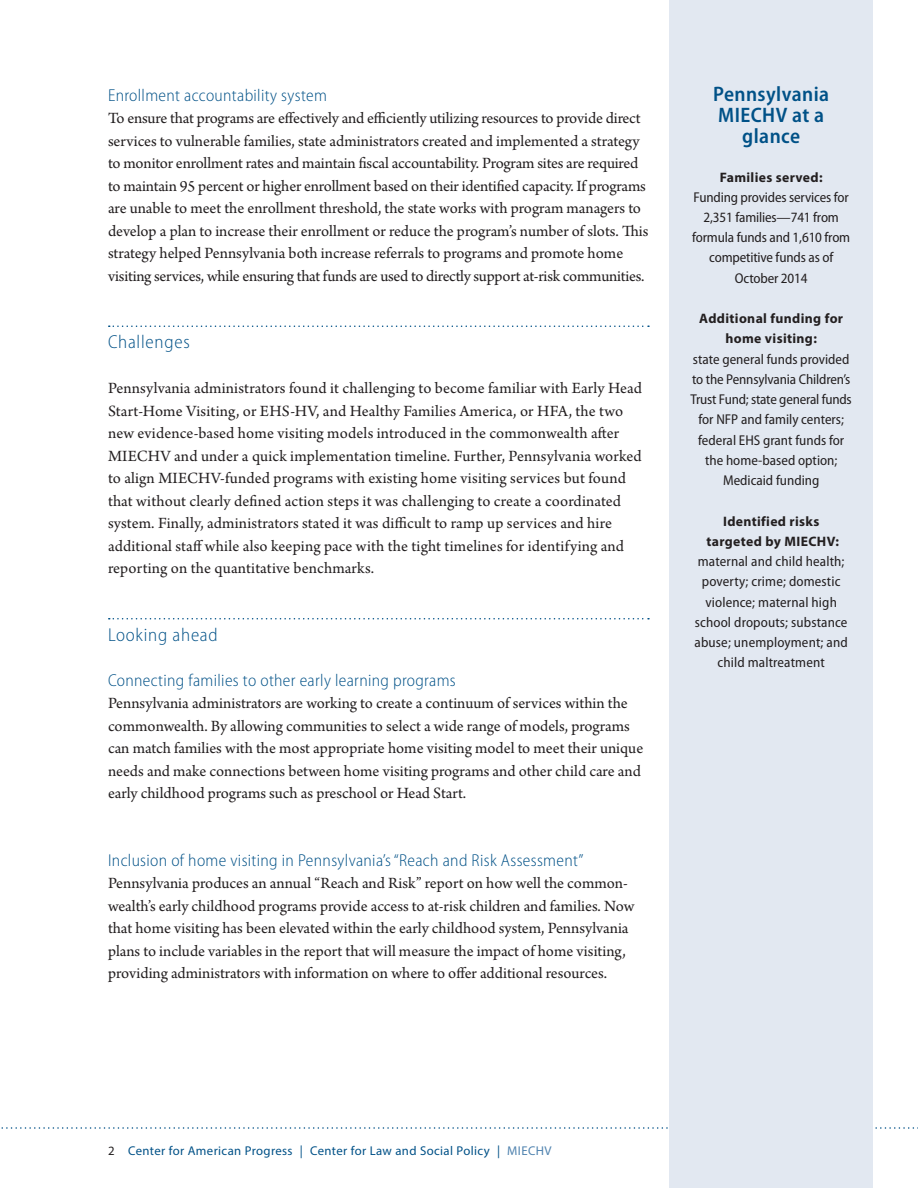
<style>
.page{position:relative;width:918px;height:1188px;background:#fff}
.page>*{position:absolute;margin:0;border:0;box-sizing:border-box;transform-origin:0 0}
.t1{font:600 semi-condensed 21px/21px "Myriad Pro";letter-spacing:.02em;color:#005187;text-align:center}
.t2{font:300 semi-condensed 18.75px "Myriad Pro";letter-spacing:.04em;color:#005187}
.t3{font:300 semi-condensed 17.25px "Myriad Pro";letter-spacing:.02em;color:#005187}
.t4{font:16.5px/22.5px "Arno Pro";color:#231f20}
.t5{font:semi-condensed 14.25px/20.2px "Myriad Pro";color:#231f20;text-align:center}
.t6{font:700 13.65px/20.2px "Myriad Pro";letter-spacing:.025em;color:#231f20;text-align:center}
.t7{font:12.75px "Myriad Pro";letter-spacing:.03em;color:#005187}
.s1{color:#231f20}
.s2{color:#5083af}
</style>
<div class="page">
<svg style="left:1px;top:1127px;width:917px;height:2px"></svg>
<div style="left:669px;top:0;width:204px;height:1188px;background:#e2e8f1"></div>
<svg style="left:109px;top:326px;width:540px;height:1px"></svg>
<svg style="left:109px;top:618px;width:540px;height:2px"></svg>
<p class="t3" style="left:108px;top:85px;width:220px">Enrollment accountability system</p>
<p class="t4" style="left:108px;top:108px;width:542px">To ensure that programs are effectively and efficiently utilizing resources to provide direct services to vulnerable families, state administrators created and implemented a strategy to monitor enrollment rates and maintain fiscal accountability. Program sites are required to maintain 95 percent or higher enrollment based on their identified capacity. If programs are unable to meet the enrollment threshold, the state works with program managers to develop a plan to increase their enrollment or reduce the program’s number of slots. This strategy helped Pennsylvania both increase referrals to programs and promote home visiting services, while ensuring that funds are used to directly support at-risk communities.</p>
<p class="t2" style="left:108px;top:332px;width:83px">Challenges</p>
<p class="t4" style="left:108px;top:378px;width:535px">Pennsylvania administrators found it challenging to become familiar with Early Head Start-Home Visiting, or EHS-HV, and Healthy Families America, or HFA, the two new evidence-based home visiting models introduced in the commonwealth after MIECHV and under a quick implementation timeline. Further, Pennsylvania worked to align MIECHV-funded programs with existing home visiting services but found that without clearly defined action steps it was challenging to create a coordinated system. Finally, administrators stated it was difficult to ramp up services and hire additional staff while also keeping pace with the tight timelines for identifying and reporting on the quantitative benchmarks.</p>
<p class="t2" style="left:108px;top:624px;width:111px">Looking ahead</p>
<p class="t3" style="left:108px;top:670px;width:349px">Connecting families to other early learning programs</p>
<p class="t4" style="left:108px;top:693px;width:537px">Pennsylvania administrators are working to create a continuum of services within the commonwealth. By allowing communities to select a wide range of models, programs can match families with the most appropriate home visiting model to meet their unique needs and make connections between home visiting programs and other child care and early childhood programs such as preschool or Head Start.</p>
<p class="t3" style="left:108px;top:850px;width:477px">Inclusion of home visiting in Pennsylvania’s “Reach and Risk Assessment”</p>
<p class="t4" style="left:108px;top:873px;width:528px">Pennsylvania produces an annual “Reach and Risk” report on how well the common&shy;wealth’s early childhood programs provide access to at-risk children and families. Now that home visiting has been elevated within the early childhood system, Pennsylvania plans to include variables in the report that will measure the impact of home visiting, providing administrators with information on where to offer additional resources.</p>
<p class="t1" style="left:713px;top:83px;width:118px">Pennsylvania<br>MIECHV at a glance</p>
<p class="t6" style="left:720px;top:166px;width:104px">Families served:</p>
<p class="t5" style="left:692px;top:187px;width:160px">Funding provides services for<br>2,351 families—741 from formula funds and 1,610 from competitive funds as of<br>October 2014</p>
<p class="t6" style="left:699px;top:308px;width:145px">Additional funding for home visiting:</p>
<p class="t5" style="left:691px;top:349px;width:163px">state general funds provided to the Pennsylvania Children’s<br>Trust Fund; state general funds for NFP and family centers; federal EHS grant funds for the home-based option;<br>Medicaid funding</p>
<p class="t6" style="left:707px;top:511px;width:134px">Identified risks targeted by MIECHV:</p>
<p class="t5" style="left:695px;top:552px;width:155px">maternal and child health; poverty; crime; domestic violence; maternal high school dropouts; substance abuse; unemployment; and child maltreatment</p>
<p class="t7" style="left:108px;top:1143px;width:445px"><span class="s1">2</span> Center for American Progress | Center for Law and Social Policy | <span class="s2">MIECHV</span></p>
</div>
